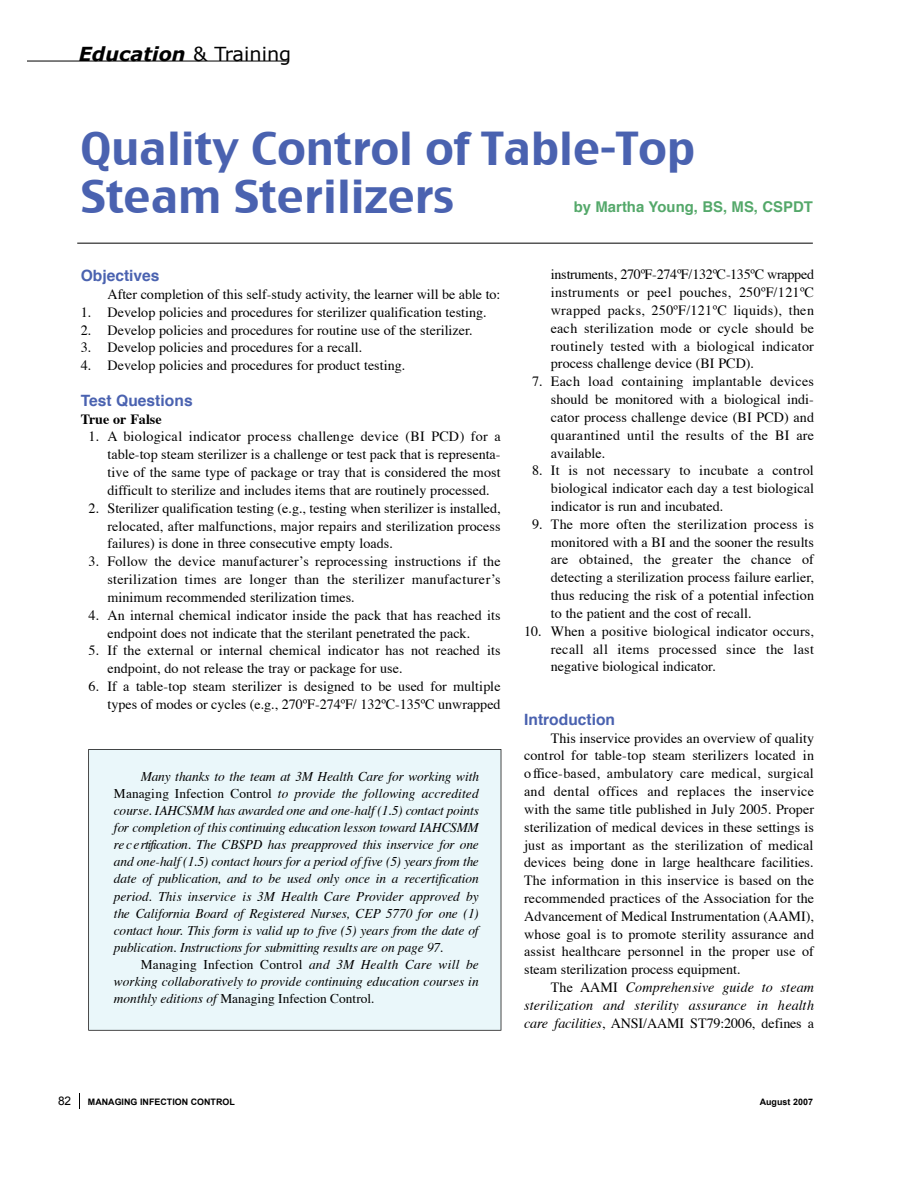
<style>
.page{position:relative;width:918px;height:1188px;background:#fff}
.page>*{position:absolute;margin:0;border:0;box-sizing:border-box;transform-origin:0 0}
.t1{font:44.55px/47.7px "Charcoal CY";color:#4a62b0}
.t2{font:italic 700 19.35px "Verdana";color:#000}
.t3{font:700 15.6px "Helvetica";color:#4a62b0}
.t4{font:700 14.85px "Helvetica";color:#54a86a}
.t5{font:14.1px/17.9px "Times";color:#000;text-align:justify}
.t6{font:italic 14.1px/17.9px "Times";color:#000;text-align:justify}
.t7{font:700 14.1px "Times";color:#000}
.t8{font:italic 13.35px/17.1px "Times";color:#000;text-align:justify}
.t9{font:11.85px "Arial MS";color:#000}
.t10{font:8.85px "Arial Bold MS";color:#000}
.s1{font-weight:400;font-style:normal}
.s2{font-style:normal}
</style>
<div class="page">
<svg style="left:79px;top:1094px;width:1px;height:15px"></svg>
<hr style="left:27px;top:61px;width:261px;height:1px;background:#000">
<div style="left:88px;top:749px;width:413px;height:282px;background:#eaf7fa"></div>
<hr style="left:77px;top:243px;width:736px;height:1px;background:#000">
<h2 class="t2" style="left:79px;top:41px;width:214px">Education <span class="s1">&amp; Training</span></h2>
<h1 class="t1" style="left:80px;top:125px;width:616px">Quality Control of Table-Top<br>Steam Sterilizers</h1>
<p class="t4" style="left:574px;top:201px;width:241px">by Martha Young, BS, MS, CSPDT</p>
<p class="t3" style="left:81px;top:269px;width:80px">Objectives</p>
<p class="t5" style="left:108px;top:286px;width:395px">After completion of this self-study activity, the learner will be able to:</p>
<p class="t5" style="left:81px;top:304px;width:407px">1. Develop policies and procedures for sterilizer qualification testing.</p>
<p class="t5" style="left:81px;top:322px;width:394px">2. Develop policies and procedures for routine use of the sterilizer.</p>
<p class="t5" style="left:81px;top:340px;width:283px">3. Develop policies and procedures for a recall.</p>
<p class="t5" style="left:81px;top:358px;width:326px">4. Develop policies and procedures for product testing.</p>
<p class="t3" style="left:81px;top:394px;width:113px">Test Questions</p>
<p class="t7" style="left:81px;top:413px;width:82px">True or False</p>
<p class="t5" style="left:108px;top:429px;width:395px;text-indent:-19px">1. A biological indicator process challenge device (BI PCD) for a table-top steam sterilizer is a challenge or test pack that is representa&shy;tive of the same type of package or tray that is considered the most difficult to sterilize and includes items that are routinely processed.</p>
<p class="t5" style="left:108px;top:500px;width:395px;text-indent:-19px">2. Sterilizer qualification testing (e.g., testing when sterilizer is installed, relocated, after malfunctions, major repairs and sterilization process failures) is done in three consecutive empty loads.</p>
<p class="t5" style="left:108px;top:554px;width:395px;text-indent:-19px">3. Follow the device manufacturer’s reprocessing instructions if the sterilization times are longer than the sterilizer manufacturer’s minimum recommended sterilization times.</p>
<p class="t5" style="left:108px;top:607px;width:395px;text-indent:-19px">4. An internal chemical indicator inside the pack that has reached its endpoint does not indicate that the sterilant penetrated the pack.</p>
<p class="t5" style="left:108px;top:643px;width:395px;text-indent:-19px">5. If the external or internal chemical indicator has not reached its endpoint, do not release the tray or package for use.</p>
<p class="t5" style="left:89px;top:679px;width:414px;text-align:right">6. If a table-top steam sterilizer is designed to be used for multiple types of modes or cycles (e.g., 270ºF-274ºF/ 132ºC-135ºC unwrapped</p>
<p class="t8" style="left:114px;top:769px;width:367px;text-indent:27px">Many thanks to the team at 3M Health Care for working with <span class="s2">Managing Infection Control</span> to provide the following accre d ite d course. IAHCSMM has awarded one and one-half (1.5) contact points for completion of this continuing education lesson toward IAHCSMM re c e rtification. The CBSPD has pre a p p roved this inservice for one and one-half (1.5) contact hours for a period of five (5) years from the date of publication, and to be used only once in a re c e rtific a tio n period. This inservice is 3M Health Care Provider approved by the California Board of Registered Nurses, CEP 5770 for one (1) contact hour. This form is valid up to five (5) years from the date of publication. Instructions for submitting results are on page 97.</p>
<p class="t8" style="left:114px;top:957px;width:366px;text-indent:27px"><span class="s2">Managing Infection Control</span> and 3M Health Care will be working collaboratively to provide continuing education courses in monthly editions of <span class="s2">Managing Infection Control</span>.</p>
<p class="t5" style="left:551px;top:267px;width:265px">instruments, 270ºF-274ºF/132ºC-135ºC wrapped instruments or peel pouches, 250ºF/121ºC wrapped packs, 250ºF/121ºC liquids), then each sterilization mode or cycle should be routinely tested with a biological indicator process challenge device (BI PCD).</p>
<p class="t5" style="left:551px;top:374px;width:265px;text-indent:-19px">7. Each load containing implantable devices should be monitored with a biological indi&shy;cator process challenge device (BI PCD) and quarantined until the results of the BI are available.</p>
<p class="t5" style="left:551px;top:463px;width:265px;text-indent:-19px">8. It is not necessary to incubate a control biological indicator each day a test biological indicator is run and incubated.</p>
<p class="t5" style="left:551px;top:516px;width:265px;text-indent:-19px">9. The more often the sterilization process is monitored with a BI and the sooner the results are obtained, the greater the chance of detecting a sterilization process failure earlier, thus reducing the risk of a potential infection to the patient and the cost of recall.</p>
<p class="t5" style="left:551px;top:623px;width:265px;text-indent:-27px">10. When a positive biological indicator occurs, recall all items processed since the last negative biological indicator.</p>
<p class="t3" style="left:524px;top:713px;width:92px">Introduction</p>
<p class="t5" style="left:524px;top:730px;width:292px;text-indent:27px">This inservice provides an overview of quality control for table-top steam sterilizers located in o ffice-based, ambulatory care medical, surgical and dental offices and replaces the inservice with the same title published in July 2005. Proper sterilization of medical devices in these settings is just as important as the sterilization of medical devices being done in large healthcare facilities.<br>The information in this inservice is based on the recommended practices of the Association for the Advancement of Medical Instrumentation (AAMI), whose goal is to promote sterility assurance and assist healthcare personnel in the proper use of steam sterilization process equipment.</p>
<p class="t6" style="left:524px;top:980px;width:292px;text-indent:27px"><span class="s2">The AAMI</span> C o m p rehensive guide to steam sterilization and sterility assurance in health c a re facilities<span class="s2">, ANSI/AAMI ST79:2006, defines a</span></p>
<p class="t9" style="left:58px;top:1094px;width:15px">82</p>
<p class="t10" style="left:88px;top:1097px;width:148px">MANAGING INFECTION CONTROL</p>
<p class="t10" style="left:760px;top:1097px;width:55px">August 2007</p>
</div>
